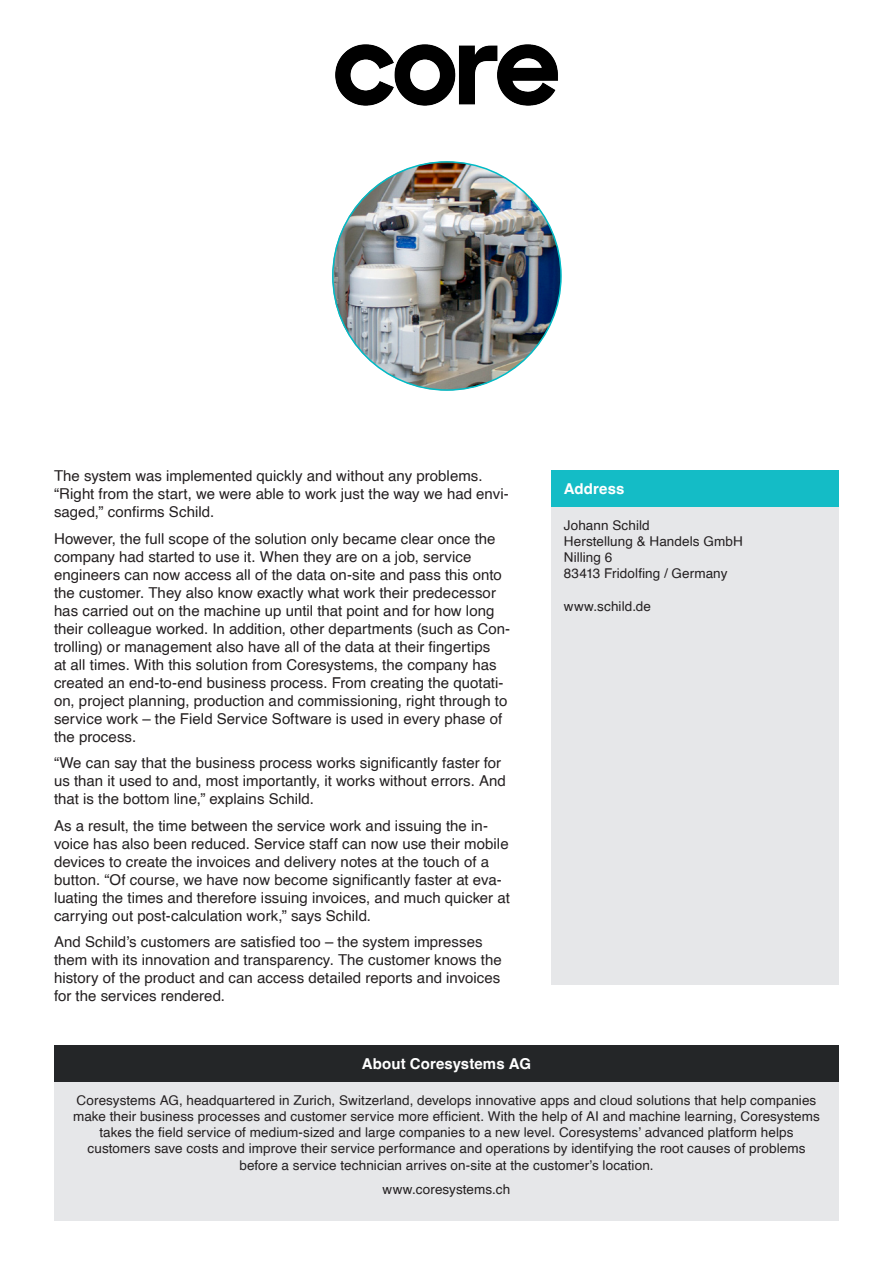
<style>
.page{position:relative;width:893px;height:1263px;background:#fff}
.page>*{position:absolute;margin:0;border:0;box-sizing:border-box;transform-origin:0 0}
.Body{font:15px/18px "Helvetica";color:#231f20}
.Box_Titel{font:700 15px "Helvetica";letter-spacing:.005em;color:#fff}
.Body-2{font:13.5px/16.2px "Helvetica";letter-spacing:.005em;color:#231f20;text-align:center}
</style>
<div class="page">
<img style="left:332px;top:162px;width:229px;height:228px;border-radius:114px">
<div style="left:54px;top:1045px;width:785px;height:37px;background:#242628"></div>
<div style="left:54px;top:1082px;width:785px;height:139px;background:#e6e7e9"></div>
<div style="left:551px;top:470px;width:288px;height:37px;background:#14bcc6"></div>
<div style="left:551px;top:507px;width:288px;height:477px;background:#e6e7e9"></div>
<img style="left:335px;top:44px;width:223px;height:150px">
<p class="Body" style="left:54px;top:467px;width:456px">The system was implemented quickly and without any problems. “Right from the start, we were able to work just the way we had envi&shy;saged,” confirms Schild.</p>
<p class="Body" style="left:54px;top:530px;width:458px">However, the full scope of the solution only became clear once the company had started to use it. When they are on a job, service engineers can now access all of the data on-site and pass this onto the customer. They also know exactly what work their predecessor has carried out on the machine up until that point and for how long their colleague worked. In addition, other departments (such as Con&shy;trolling) or management also have all of the data at their fingertips<br>at all times. With this solution from Coresystems, the company has created an end-to-end business process. From creating the quotati&shy;on, project planning, production and commissioning, right through to service work – the Field Service Software is used in every phase of the process.</p>
<p class="Body" style="left:54px;top:754px;width:453px">“We can say that the business process works significantly faster for us than it used to and, most importantly, it works without errors. And that is the bottom line,” explains Schild.</p>
<p class="Body" style="left:54px;top:817px;width:457px">As a result, the time between the service work and issuing the in&shy;voice has also been reduced. Service staff can now use their mobile devices to create the invoices and delivery notes at the touch of a button. “Of course, we have now become significantly faster at eva&shy;luating the times and therefore issuing invoices, and much quicker at carrying out post-calculation work,” says Schild.</p>
<p class="Body" style="left:54px;top:933px;width:449px">And Schild’s customers are satisfied too – the system impresses them with its innovation and transparency. The customer knows the history of the product and can access detailed reports and invoices for the services rendered.</p>
<p class="Box_Titel" style="left:564px;top:479px;width:62px">Address</p>
<p class="Body-2" style="left:564px;top:517px;width:87px">Johann Schild</p>
<p class="Body-2" style="left:564px;top:533px;width:180px">Herstellung &amp; Handels GmbH</p>
<p class="Body-2" style="left:564px;top:549px;width:50px">Nilling 6</p>
<p class="Body-2" style="left:564px;top:566px;width:165px">83413 Fridolfing / Germany</p>
<p class="Body-2" style="left:564px;top:598px;width:89px">www.schild.de</p>
<p class="Box_Titel" style="left:362px;top:1054px;width:171px">About Coresystems AG</p>
<p class="Body-2" style="left:73px;top:1092px;width:748px">Coresystems AG, headquartered in Zurich, Switzerland, develops innovative apps and cloud solutions that help companies make their business processes and customer service more efficient. With the help of AI and machine learning, Coresystems takes the field service of medium-sized and large companies to a new level. Coresystems’ advanced platform helps customers save costs and improve their service performance and operations by identifying the root causes of problems before a service technician arrives on-site at the customer’s location.</p>
<p class="Body-2" style="left:383px;top:1182px;width:129px">www.coresystems.ch</p>
</div>
